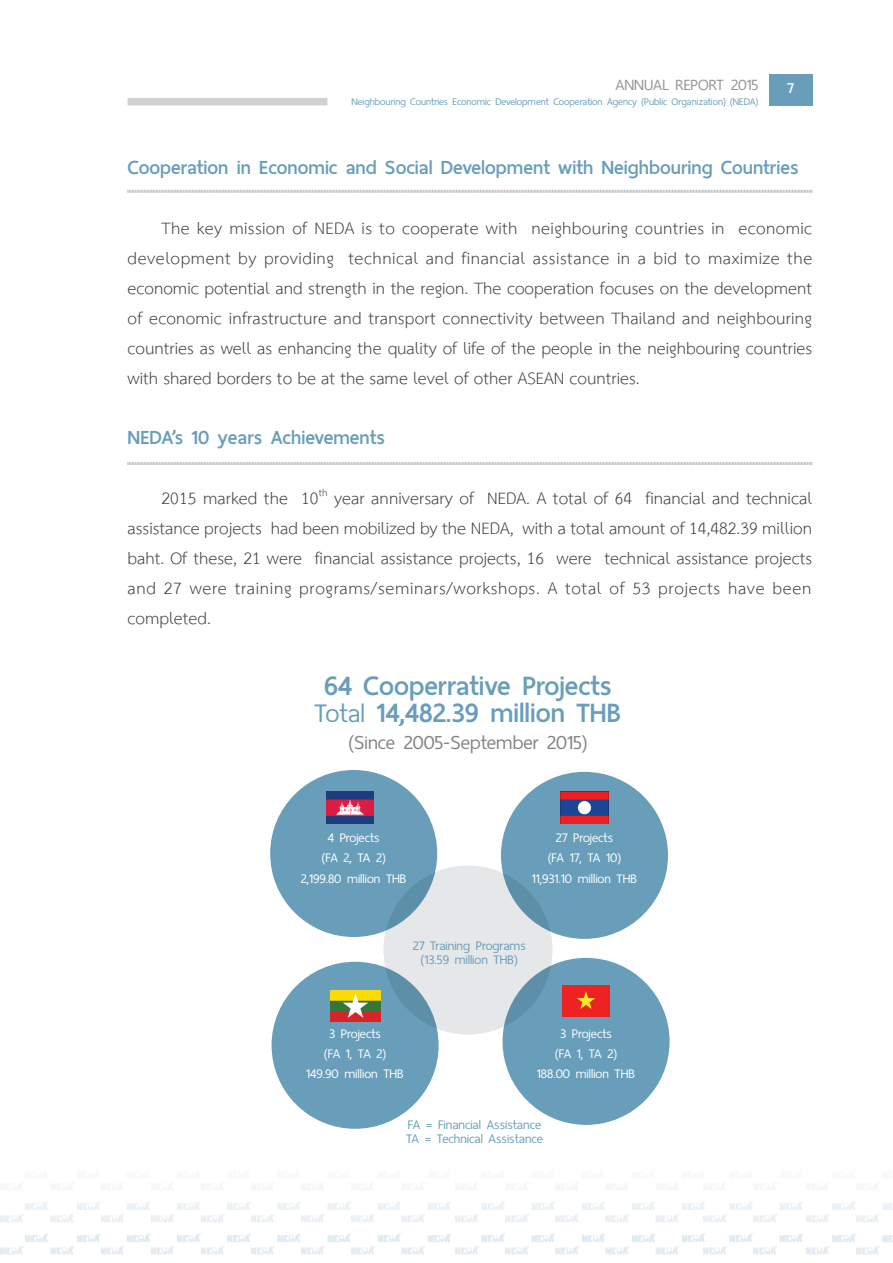
<style>
.page{position:relative;width:893px;height:1263px;background:#fff}
.page>*{position:absolute;margin:0;border:0;box-sizing:border-box;transform-origin:0 0}
.t1{font:700 35.7px/27px "Thai Sans Neue";color:#689eba}
.t2{font:26.4px "Thai Sans Neue";color:#808285}
.h_01{font:700 25.5px "Thai Sans Neue";color:#689eba}
.body{font:24px/30px "TH Sarabun New";color:#3e3e3f;text-align:justify}
.t3{font:20.85px "Thai Sans Neue";color:#939598}
.t4{font:18px "RSU";color:#fff}
.t5{font:17.4px/20.4px "Thai Sans Neue";color:#fff;text-align:center}
.t6{font:17.4px/14.4px "Thai Sans Neue";color:#689eba;text-align:center}
.t7{font:13.5px "Thai Sans Neue";color:#689eba}
.s1{font-weight:400}
</style>
<div class="page">
<img style="left:0;top:1121px;width:893px;height:134px">
<div style="left:383px;top:865px;width:169px;height:169px;background:#e6e7e9;border-radius:50%"></div>
<div style="left:501px;top:772px;width:167px;height:167px;background:#689eba;border-radius:50%"></div>
<div style="left:503px;top:958px;width:167px;height:167px;background:#689eba;border-radius:50%"></div>
<div style="left:272px;top:962px;width:167px;height:167px;background:#689eba;border-radius:50%"></div>
<div style="left:270px;top:770px;width:167px;height:167px;background:#689eba;border-radius:50%"></div>
<img style="left:326px;top:792px;width:47px;height:31px">
<img style="left:330px;top:991px;width:50px;height:30px">
<img style="left:563px;top:985px;width:47px;height:32px">
<img style="left:560px;top:792px;width:49px;height:31px">
<svg style="left:127px;top:189px;width:685px;height:4px"></svg>
<svg style="left:127px;top:462px;width:685px;height:3px;background:#d2d3d5"></svg>
<div style="left:769px;top:74px;width:43px;height:31px;background:#689eba"></div>
<div style="left:128px;top:98px;width:199px;height:7px;background:#d1d2d4"></div>
<p class="t3" style="left:615px;top:69px;width:144px">ANNUAL REPORT 2015</p>
<p class="t7" style="left:351px;top:91px;width:408px">Neighbouring Countries Economic Development Cooperation Agency (Public Organization) (NEDA)</p>
<p class="t4" style="left:786px;top:76px;width:10px">7</p>
<p class="h_01" style="left:128px;top:148px;width:673px">Cooperation in Economic and Social Development with Neighbouring Countries</p>
<p class="body" style="left:128px;top:214px;width:686px;text-indent:34px">The key mission of NEDA is to cooperate with neighbouring countries in economic development by providing technical and financial assistance in a bid to maximize the economic potential and strength in the region. The cooperation focuses on the development of economic infrastructure and transport connectivity between Thailand and neighbouring countries as well as enhancing the quality of life of the people in the neighbouring countries with shared borders to be at the same level of other ASEAN countries.</p>
<p class="h_01" style="left:128px;top:418px;width:259px">NEDA’s 10 years Achievements</p>
<p class="body" style="left:128px;top:484px;width:686px;text-indent:34px">2015 marked the 10<sup>th</sup> year anniversary of NEDA. A total of 64 financial and technical assistance projects had been mobilized by the NEDA, with a total amount of 14,482.39 million baht. Of these, 21 were financial assistance projects, 16 were technical assistance projects and 27 were training programs/seminars/workshops. A total of 53 projects have been completed.</p>
<p class="t1" style="left:314px;top:668px;width:308px">64 Cooperrative Projects<br><span class="s1">Total</span> 14,482.39 million THB</p>
<p class="t2" style="left:349px;top:722px;width:240px">(Since 2005-September 2015)</p>
<p class="t5" style="left:301px;top:825px;width:107px">4 Projects<br>(FA 2, TA 2)<br>2,199.80 million THB</p>
<p class="t5" style="left:532px;top:825px;width:107px">27 Projects<br>(FA 17, TA 10)<br>11,931.10 million THB</p>
<p class="t6" style="left:413px;top:936px;width:115px">27 Training Programs (13.59 million THB)</p>
<p class="t5" style="left:306px;top:1021px;width:99px">3 Projects<br>(FA 1, TA 2)<br>149.90 million THB</p>
<p class="t5" style="left:537px;top:1021px;width:100px">3 Projects<br>(FA 1, TA 2)<br>188.00 million THB</p>
<p class="t6" style="left:406px;top:1115px;width:138px;text-align:left">FA = Financial Assistance<br>TA = Technical Assistance</p>
</div>
